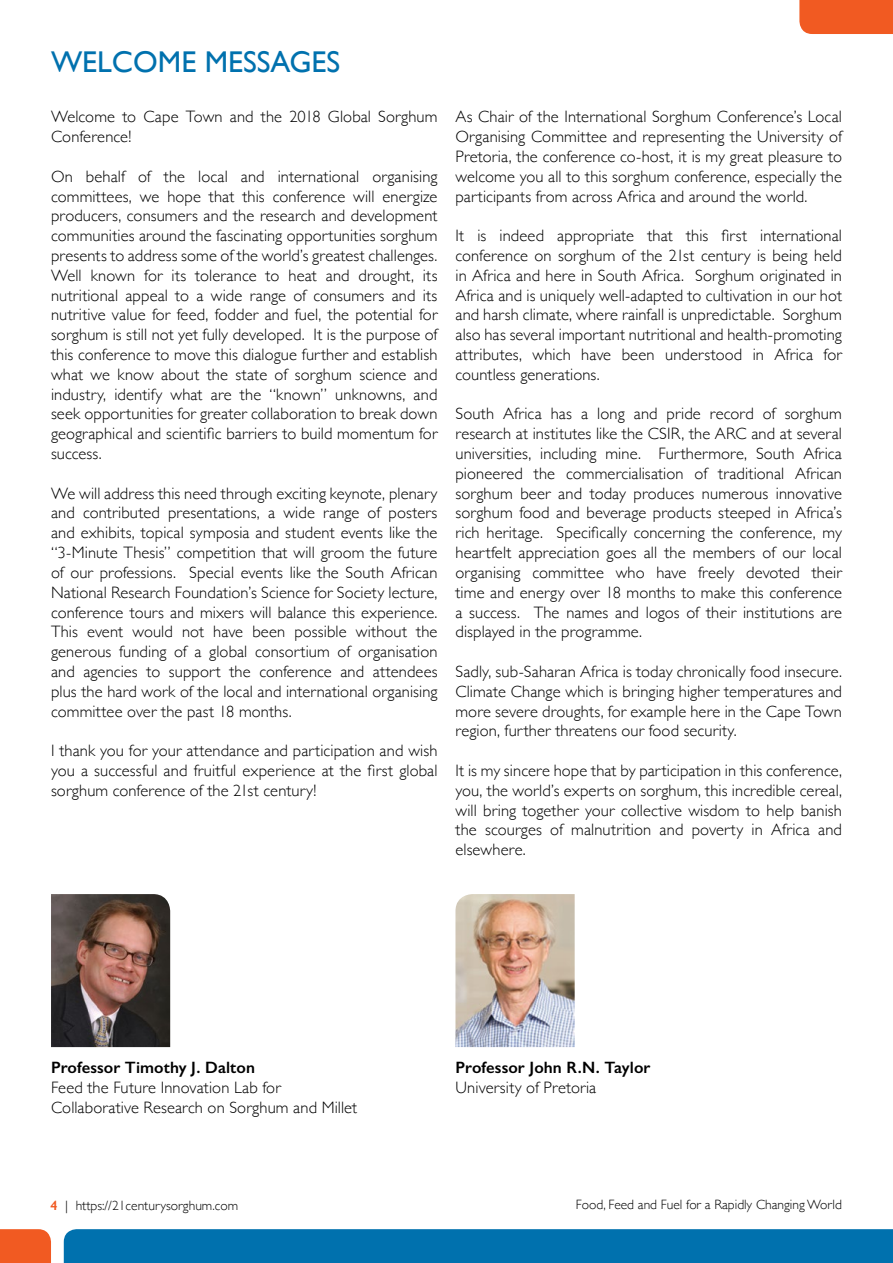
<style>
.page{position:relative;width:893px;height:1263px;background:#fff}
.page>*{position:absolute;margin:0;border:0;box-sizing:border-box;transform-origin:0 0}
.t1{font:30px "Gill Sans";color:#0071ae}
.t2{font:300 16.5px/19.8px "Gill Sans";letter-spacing:.01em;color:#000;text-align:justify}
.t3{font:600 16.5px "Gill Sans";letter-spacing:.005em;color:#000}
.t4{font:300 13.5px "Gill Sans";color:#000}
.s1{font-weight:600;color:#f15a22}
</style>
<div class="page">
<div style="left:64px;top:1229px;width:829px;height:34px;background:#0071ae"></div>
<div style="left:0;top:1229px;width:51px;height:34px;background:#f15a22"></div>
<div style="left:799px;top:0;width:94px;height:34px;background:#f15a22"></div>
<img style="left:455px;top:894px;width:120px;height:153px">
<img style="left:51px;top:894px;width:119px;height:153px">
<h1 class="t1" style="left:51px;top:44px;width:291px">WELCOME MESSAGES</h1>
<p class="t2" style="left:51px;top:106px;width:388px">Welcome to Cape Town and the 2018 Global Sorghum<br>Conference!</p>
<p class="t2" style="left:51px;top:166px;width:388px">On behalf of the local and international organising committees, we hope that this conference will energize producers, consumers and the research and development communities around the fascinating opportunities sorghum presents to address some of the world’s greatest challenges.<br>Well known for its tolerance to heat and drought, its nutritional appeal to a wide range of consumers and its nutritive value for feed, fodder and fuel, the potential for sorghum is still not yet fully developed. It is the purpose of this conference to move this dialogue further and establish what we know about the state of sorghum science and industry, identify what are the “known” unknowns, and seek opportunities for greater collaboration to break down geographical and scientific barriers to build momentum for success.</p>
<p class="t2" style="left:51px;top:483px;width:388px">We will address this need through exciting keynote, plenary and contributed presentations, a wide range of posters and exhibits, topical symposia and student events like the “3-Minute Thesis” competition that will groom the future of our professions. Special events like the South African National Research Foundation’s Science for Society lecture, conference tours and mixers will balance this experience.<br>This event would not have been possible without the generous funding of a global consortium of organisation and agencies to support the conference and attendees plus the hard work of the local and international organising committee over the past 18 months.</p>
<p class="t2" style="left:51px;top:740px;width:388px">I thank you for your attendance and participation and wish you a successful and fruitful experience at the first global sorghum conference of the 21st century!</p>
<p class="t2" style="left:455px;top:106px;width:388px">As Chair of the International Sorghum Conference’s Local Organising Committee and representing the University of Pretoria, the conference co-host, it is my great pleasure to welcome you all to this sorghum conference, especially the participants from across Africa and around the world.</p>
<p class="t2" style="left:455px;top:225px;width:388px">It is indeed appropriate that this first international conference on sorghum of the 21st century is being held in Africa and here in South Africa. Sorghum originated in Africa and is uniquely well-adapted to cultivation in our hot and harsh climate, where rainfall is unpredictable. Sorghum also has several important nutritional and health-promoting attributes, which have been understood in Africa for countless generations.</p>
<p class="t2" style="left:455px;top:403px;width:388px">South Africa has a long and pride record of sorghum research at institutes like the CSIR, the ARC and at several universities, including mine. Furthermore, South Africa pioneered the commercialisation of traditional African sorghum beer and today produces numerous innovative sorghum food and beverage products steeped in Africa’s rich heritage. Specifically concerning the conference, my heartfelt appreciation goes all the members of our local organising committee who have freely devoted their time and energy over 18 months to make this conference a success. The names and logos of their institutions are displayed in the programme.</p>
<p class="t2" style="left:455px;top:661px;width:388px">Sadly, sub-Saharan Africa is today chronically food insecure.<br>Climate Change which is bringing higher temperatures and more severe droughts, for example here in the Cape Town region, further threatens our food security.</p>
<p class="t2" style="left:455px;top:760px;width:388px">It is my sincere hope that by participation in this conference, you, the world’s experts on sorghum, this incredible cereal, will bring together your collective wisdom to help banish the scourges of malnutrition and poverty in Africa and elsewhere.</p>
<p class="t3" style="left:51px;top:1057px;width:205px">Professor Timothy J. Dalton</p>
<p class="t2" style="left:51px;top:1077px;width:308px">Feed the Future Innovation Lab for<br>Collaborative Research on Sorghum and Millet</p>
<p class="t3" style="left:455px;top:1057px;width:196px">Professor John R.N. Taylor</p>
<p class="t2" style="left:455px;top:1077px;width:142px">University of Pretoria</p>
<p class="t4" style="left:51px;top:1194px;width:189px"><span class="s1">4</span> | https://21centurysorghum.com</p>
<p class="t4" style="left:576px;top:1194px;width:267px">Food, Feed and Fuel for a Rapidly Changing World</p>
</div>
